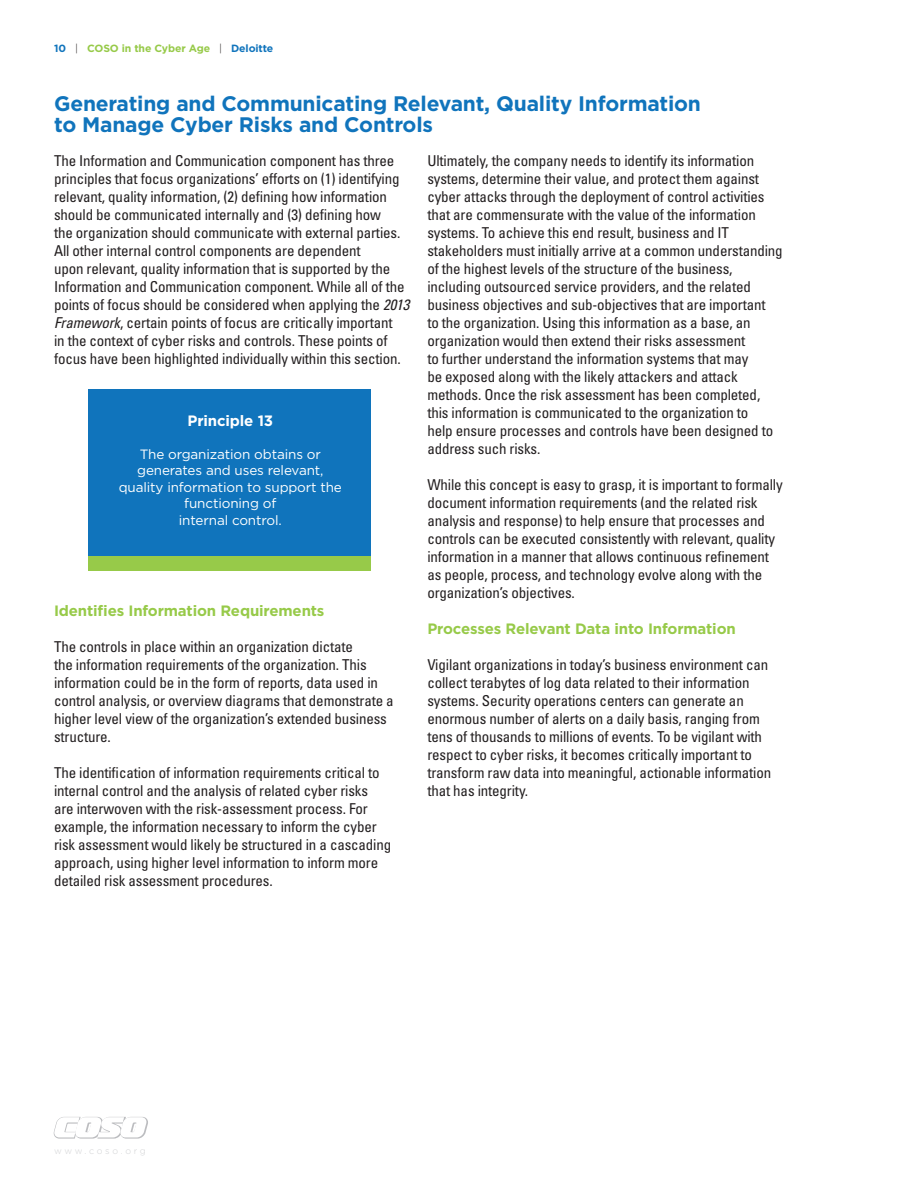
<style>
.page{position:relative;width:918px;height:1188px;background:#fff}
.page>*{position:absolute;margin:0;border:0;box-sizing:border-box;transform-origin:0 0}
.Body_Text{font:700 21px "Gotham";letter-spacing:-.01em;color:#1074bc}
.Body_Text-2{font:condensed 15px/18px "Univers";letter-spacing:-.01em;color:#231f20}
.Body_Text-3{font:700 15px "Gotham";letter-spacing:-.01em;color:#97ca49}
.Body_Text-4{font:700 15px "Gotham";letter-spacing:-.01em;color:#fff}
.Body_Text-5{font:13.5px/16.5px "Gotham";letter-spacing:-.01em;color:#fff;text-align:center}
.Body_Text-6{font:700 10.5px "Gotham";letter-spacing:-.01em;color:#97ca49}
.Body_Text-7{font:300 9px "Gotham";letter-spacing:.29em;color:#d1d2d4}
.s1{color:#1074bc}
.s2{font-weight:300;color:#231f20}
.s3{font-style:italic}
</style>
<div class="page">
<svg style="left:54px;top:1117px;width:94px;height:22px"></svg>
<div style="left:88px;top:555px;width:283px;height:16px;background:#97ca49"></div>
<div style="left:88px;top:390px;width:283px;height:166px;background:#1074bc"></div>
<p class="Body_Text-6" style="left:54px;top:42px;width:221px"><span class="s1">10</span> <span class="s2">|</span> COSO in the Cyber Age <span class="s2">|</span> <span class="s1">Deloitte</span></p>
<p class="Body_Text" style="left:54px;top:91px;width:648px">Generating and Communicating Relevant, Quality Information</p>
<p class="Body_Text" style="left:54px;top:112px;width:380px">to Manage Cyber Risks and Controls</p>
<p class="Body_Text-2" style="left:54px;top:151px;width:357px">The Information and Communication component has three principles that focus organizations’ efforts on (1) identifying relevant, quality information, (2) defining how information should be communicated internally and (3) defining how<br>the organization should communicate with external parties.<br>All other internal control components are dependent<br>upon relevant, quality information that is supported by the Information and Communication component. While all of the points of focus should be considered when applying the <span class="s3">2013<br>Framework</span>, certain points of focus are critically important<br>in the context of cyber risks and controls. These points of focus have been highlighted individually within this section.</p>
<p class="Body_Text-4" style="left:188px;top:411px;width:87px">Principle 13</p>
<p class="Body_Text-5" style="left:119px;top:446px;width:225px">The organization obtains or generates and uses relevant, quality information to support the functioning of</p>
<p class="Body_Text-5" style="left:179px;top:512px;width:104px">internal control.</p>
<p class="Body_Text-3" style="left:54px;top:601px;width:272px">Identifies Information Requirements</p>
<p class="Body_Text-2" style="left:54px;top:637px;width:341px">The controls in place within an organization dictate<br>the information requirements of the organization. This information could be in the form of reports, data used in control analysis, or overview diagrams that demonstrate a higher level view of the organization’s extended business structure.</p>
<p class="Body_Text-2" style="left:54px;top:763px;width:339px">The identification of information requirements critical to internal control and the analysis of related cyber risks are interwoven with the risk-assessment process. For example, the information necessary to inform the cyber risk assessment would likely be structured in a cascading approach, using higher level information to inform more detailed risk assessment procedures.</p>
<p class="Body_Text-2" style="left:427px;top:151px;width:357px">Ultimately, the company needs to identify its information systems, determine their value, and protect them against cyber attacks through the deployment of control activities that are commensurate with the value of the information systems. To achieve this end result, business and IT stakeholders must initially arrive at a common understanding of the highest levels of the structure of the business, including outsourced service providers, and the related business objectives and sub-objectives that are important<br>to the organization. Using this information as a base, an organization would then extend their risks assessment<br>to further understand the information systems that may<br>be exposed along with the likely attackers and attack methods. Once the risk assessment has been completed, this information is communicated to the organization to<br>help ensure processes and controls have been designed to address such risks.</p>
<p class="Body_Text-2" style="left:427px;top:475px;width:357px">While this concept is easy to grasp, it is important to formally document information requirements (and the related risk analysis and response) to help ensure that processes and controls can be executed consistently with relevant, quality information in a manner that allows continuous refinement as people, process, and technology evolve along with the organization’s objectives.</p>
<p class="Body_Text-3" style="left:427px;top:619px;width:310px">Processes Relevant Data into Information</p>
<p class="Body_Text-2" style="left:427px;top:655px;width:345px">Vigilant organizations in today’s business environment can collect terabytes of log data related to their information systems. Security operations centers can generate an enormous number of alerts on a daily basis, ranging from tens of thousands to millions of events. To be vigilant with respect to cyber risks, it becomes critically important to transform raw data into meaningful, actionable information that has integrity.</p>
<p class="Body_Text-7" style="left:54px;top:1145px;width:93px">www.coso.org</p>
</div>
